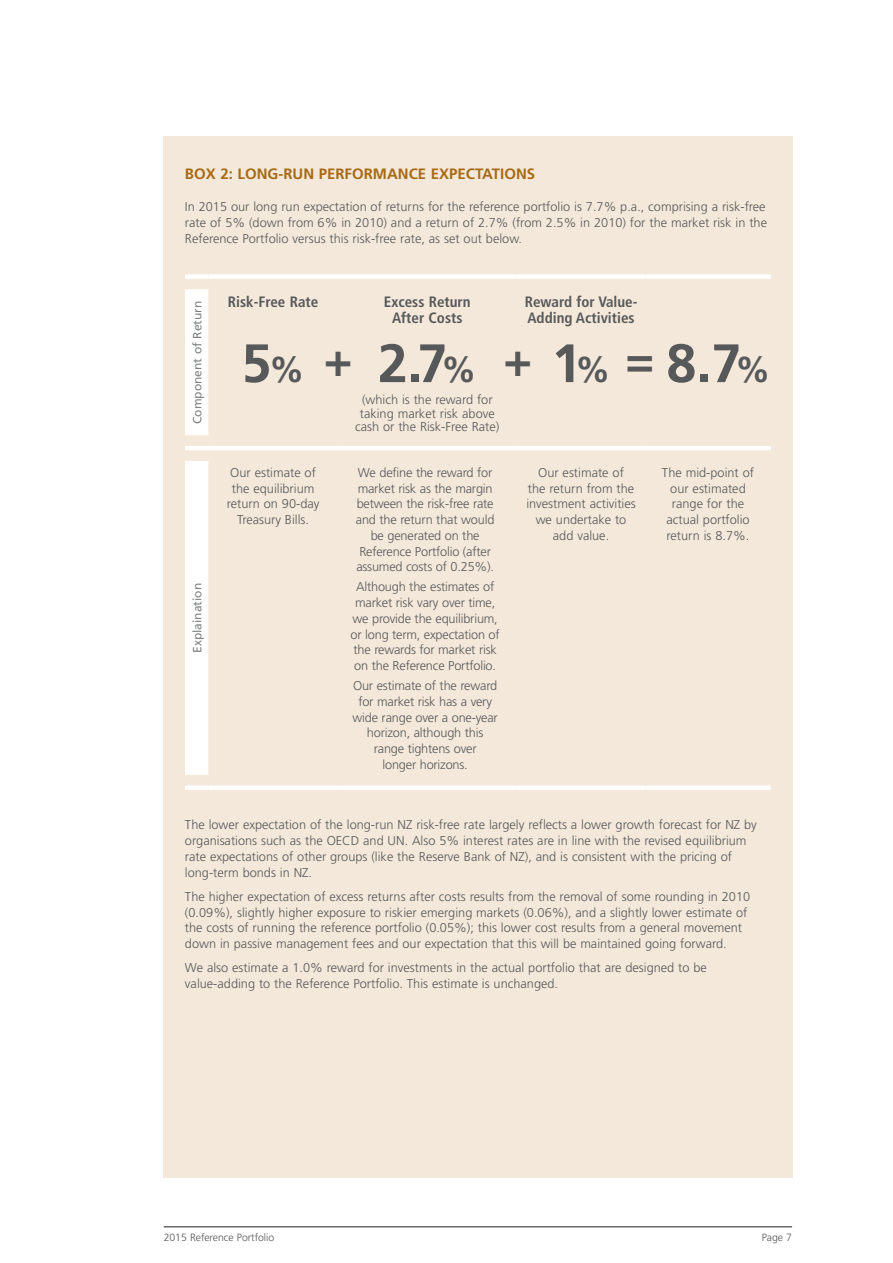
<style>
.page{position:relative;width:893px;height:1263px;background:#fff}
.page>*{position:absolute;margin:0;border:0;box-sizing:border-box;transform-origin:0 0}
.Body{font:700 54px "Frutiger";color:#57585a}
.Body-2{font:700 48px "Frutiger";color:#57585a}
.Body-3{font:700 condensed 15px/16.5px "Frutiger";color:#57585a;text-align:center}
.Subhead-1{font:700 15px "Frutiger";color:#a76a16}
.Body-4{font:300 12.75px/15.8px "Frutiger";color:#57585a;text-align:center}
.Body-5{font:12px "Frutiger";color:#808285}
.t1{font:300 10.5px "Frutiger";letter-spacing:-.005em;color:#57585a}
.s1{font-size:36px}
</style>
<div class="page">
<hr style="left:164px;top:1226px;width:628px;height:1px;background:#231f20">
<div style="left:164px;top:137px;width:629px;height:1041px;background:#f4e8da"></div>
<div style="left:185px;top:289px;width:23px;height:486px;background:#fff"></div>
<div style="left:185px;top:274px;width:23px;height:5px;background:#fff"></div>
<div style="left:208px;top:274px;width:130px;height:5px;background:#fff"></div>
<div style="left:338px;top:274px;width:179px;height:5px;background:#fff"></div>
<div style="left:517px;top:274px;width:128px;height:5px;background:#fff"></div>
<div style="left:645px;top:274px;width:126px;height:5px;background:#fff"></div>
<hr style="left:185px;top:446px;width:23px;height:4px;background:#fff">
<hr style="left:208px;top:446px;width:130px;height:4px;background:#fff">
<hr style="left:338px;top:446px;width:179px;height:4px;background:#fff">
<hr style="left:517px;top:446px;width:128px;height:4px;background:#fff">
<hr style="left:645px;top:446px;width:126px;height:4px;background:#fff">
<div style="left:185px;top:785px;width:23px;height:5px;background:#fff"></div>
<div style="left:208px;top:785px;width:130px;height:5px;background:#fff"></div>
<div style="left:338px;top:785px;width:179px;height:5px;background:#fff"></div>
<div style="left:517px;top:785px;width:128px;height:5px;background:#fff"></div>
<div style="left:645px;top:785px;width:126px;height:5px;background:#fff"></div>
<p class="Subhead-1" style="left:185px;top:165px;width:352px">BOX 2: LONG-RUN PERFORMANCE EXPECTATIONS</p>
<p class="Body-4" style="left:185px;top:199px;width:584px;text-align:justify">In 2015 our long run expectation of returns for the reference portfolio is 7.7% p.a., comprising a risk-free rate of 5% (down from 6% in 2010) and a return of 2.7% (from 2.5% in 2010) for the market risk in the Reference Portfolio versus this risk-free rate, as set out below.</p>
<p class="Body-5" style="left:190px;top:424px;width:125px;rotate:-90deg">Component of Return</p>
<p class="Body-5" style="left:190px;top:653px;width:72px;rotate:-90deg">Explaination</p>
<p class="Body-3" style="left:228px;top:293px;width:92px">Risk-Free Rate</p>
<p class="Body-3" style="left:384px;top:293px;width:88px">Excess Return<br>After Costs</p>
<p class="Body-3" style="left:525px;top:293px;width:114px;text-align:left">Reward for Value-<br>Adding Activities</p>
<p class="Body" style="left:241px;top:332px;width:65px">5<span class="s1">%</span></p>
<p class="Body" style="left:378px;top:332px;width:100px">2.7<span class="s1">%</span></p>
<p class="Body" style="left:551px;top:332px;width:61px">1<span class="s1">%</span></p>
<p class="Body" style="left:666px;top:332px;width:106px">8.7<span class="s1">%</span></p>
<p class="Body-4" style="left:355px;top:393px;width:146px;line-height:13.5px">(which is the reward for taking market risk above cash or the Risk-Free Rate)</p>
<p class="Body-2" style="left:324px;top:331px;width:30px">+</p>
<p class="Body-2" style="left:503px;top:331px;width:30px">+</p>
<p class="Body-2" style="left:626px;top:331px;width:30px">=</p>
<p class="Body-4" style="left:227px;top:465px;width:94px">Our estimate of the equilibrium return on 90-day<br>Treasury Bills.</p>
<p class="Body-4" style="left:356px;top:465px;width:140px">We define the reward for market risk as the margin between the risk-free rate and the return that would be generated on the<br>Reference Portfolio (after assumed costs of 0.25%).</p>
<p class="Body-4" style="left:351px;top:579px;width:151px">Although the estimates of market risk vary over time, we provide the equilibrium, or long term, expectation of the rewards for market risk on the Reference Portfolio.</p>
<p class="Body-4" style="left:352px;top:678px;width:147px">Our estimate of the reward for market risk has a very wide range over a one-year horizon, although this range tightens over<br>longer horizons.</p>
<p class="Body-4" style="left:526px;top:465px;width:111px">Our estimate of<br>the return from the investment activities we undertake to add value.</p>
<p class="Body-4" style="left:662px;top:465px;width:94px">The mid-point of our estimated range for the actual portfolio return is 8.7%.</p>
<p class="Body-4" style="left:185px;top:817px;width:573px;text-align:left">The lower expectation of the long-run NZ risk-free rate largely reflects a lower growth forecast for NZ by organisations such as the OECD and UN. Also 5% interest rates are in line with the revised equilibrium rate expectations of other groups (like the Reserve Bank of NZ), and is consistent with the pricing of long-term bonds in NZ.</p>
<p class="Body-4" style="left:185px;top:889px;width:567px;text-align:left">The higher expectation of excess returns after costs results from the removal of some rounding in 2010 (0.09%), slightly higher exposure to riskier emerging markets (0.06%), and a slightly lower estimate of the costs of running the reference portfolio (0.05%); this lower cost results from a general movement down in passive management fees and our expectation that this will be maintained going forward.</p>
<p class="Body-4" style="left:185px;top:960px;width:523px;text-align:left">We also estimate a 1.0% reward for investments in the actual portfolio that are designed to be value-adding to the Reference Portfolio. This estimate is unchanged.</p>
<p class="t1" style="left:164px;top:1232px;width:112px">2015 Reference Portfolio</p>
<p class="t1" style="left:762px;top:1232px;width:32px">Page 7</p>
</div>
